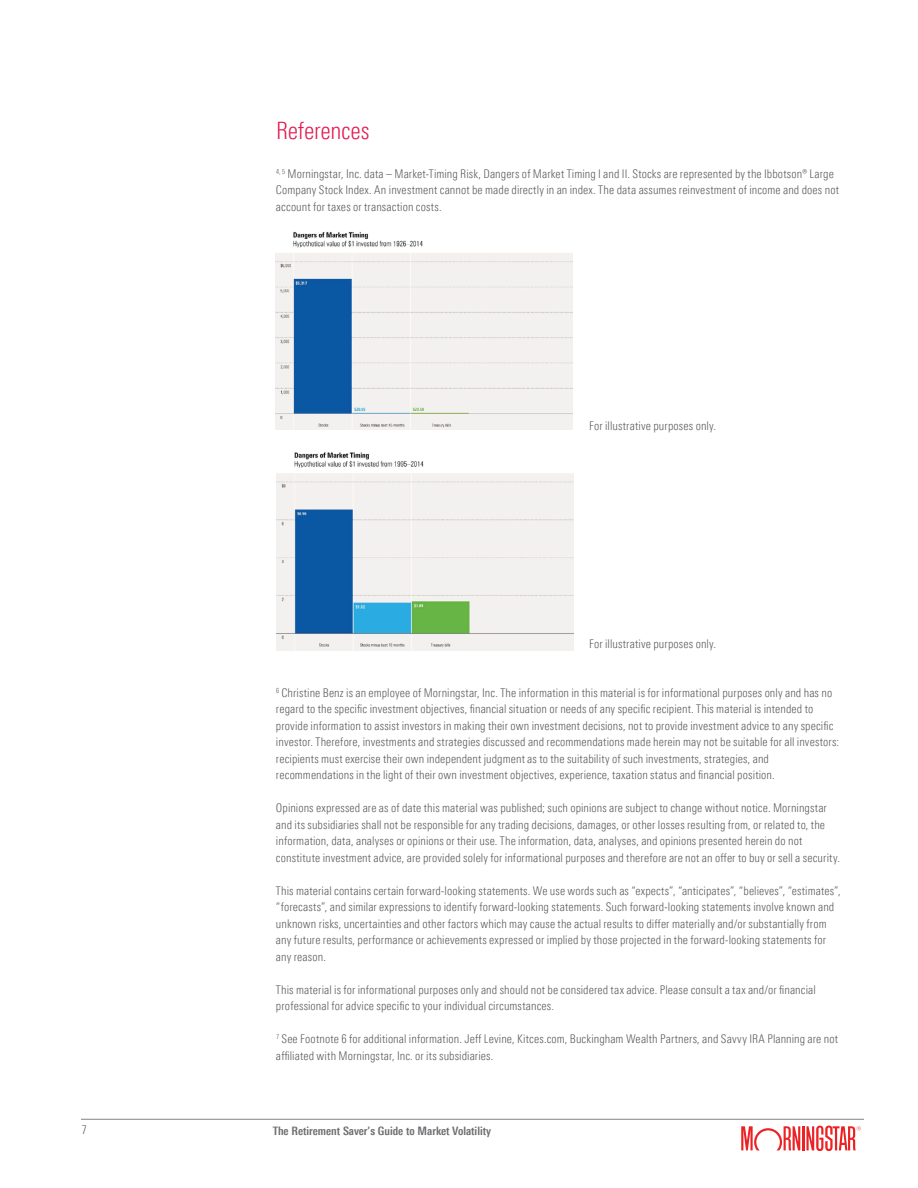
<style>
.page{position:relative;width:918px;height:1188px;background:#fff}
.page>*{position:absolute;margin:0;border:0;box-sizing:border-box;transform-origin:0 0}
.t1{font:300 condensed 24px "Univers Nextfor MORN";letter-spacing:-.005em;color:#e21b52}
.t2{font:300 condensed 12px/16.5px "Univers Nextfor MORN";letter-spacing:.01em;color:#58595b}
.t3{font:700 condensed 11.7px "Univers Nextfor MORN";color:#6d6e71}
</style>
<div class="page">
<hr style="left:81px;top:1119px;width:783px;height:1px;background:#808285">
<hr style="left:802px;top:1126px;width:3px;height:24px;background:#ed2024">
<svg style="left:741px;top:1126px;width:59px;height:24px"></svg>
<svg style="left:806px;top:1126px;width:55px;height:25px"></svg>
<img style="left:276px;top:231px;width:296px;height:198px">
<img style="left:277px;top:452px;width:296px;height:199px">
<h1 class="t1" style="left:276px;top:117px;width:95px">References</h1>
<p class="t2" style="left:276px;top:165px;width:565px"><sup>4,</sup> <sup>5</sup> Morningstar, Inc. data – Market-Timing Risk, Dangers of Market Timing I and II. Stocks are represented by the Ibbotson® Large<br>Company Stock Index. An investment cannot be made directly in an index. The data assumes reinvestment of income and does not account for taxes or transaction costs.</p>
<p class="t2" style="left:589px;top:417px;width:128px">For illustrative purposes only.</p>
<p class="t2" style="left:589px;top:635px;width:128px">For illustrative purposes only.</p>
<p class="t2" style="left:276px;top:684px;width:565px"><sup>6</sup> Christine Benz is an employee of Morningstar, Inc. The information in this material is for informational purposes only and has no regard to the specific investment objectives, financial situation or needs of any specific recipient. This material is intended to provide information to assist investors in making their own investment decisions, not to provide investment advice to any specific investor. Therefore, investments and strategies discussed and recommendations made herein may not be suitable for all investors: recipients must exercise their own independent judgment as to the suitability of such investments, strategies, and recommendations in the light of their own investment objectives, experience, taxation status and financial position.</p>
<p class="t2" style="left:276px;top:800px;width:565px">Opinions expressed are as of date this material was published; such opinions are subject to change without notice. Morningstar and its subsidiaries shall not be responsible for any trading decisions, damages, or other losses resulting from, or related to, the information, data, analyses or opinions or their use. The information, data, analyses, and opinions presented herein do not constitute investment advice, are provided solely for informational purposes and therefore are not an offer to buy or sell a security.</p>
<p class="t2" style="left:276px;top:882px;width:566px">This material contains certain forward-looking statements. We use words such as “expects”, “anticipates”, “believes”, “estimates”, “forecasts”, and similar expressions to identify forward-looking statements. Such forward-looking statements involve known and unknown risks, uncertainties and other factors which may cause the actual results to differ materially and/or substantially from any future results, performance or achievements expressed or implied by those projected in the forward-looking statements for any reason.</p>
<p class="t2" style="left:276px;top:981px;width:541px">This material is for informational purposes only and should not be considered tax advice. Please consult a tax and/or financial professional for advice specific to your individual circumstances.</p>
<p class="t2" style="left:276px;top:1031px;width:564px"><sup>7</sup> See Footnote 6 for additional information. Jeff Levine, Kitces.com, Buckingham Wealth Partners, and Savvy IRA Planning are not affiliated with Morningstar, Inc. or its subsidiaries.</p>
<p class="t2" style="left:82px;top:1121px;width:6px">7</p>
<p class="t3" style="left:273px;top:1124px;width:220px">The Retirement Saver’s Guide to Market Volatility</p>
</div>
